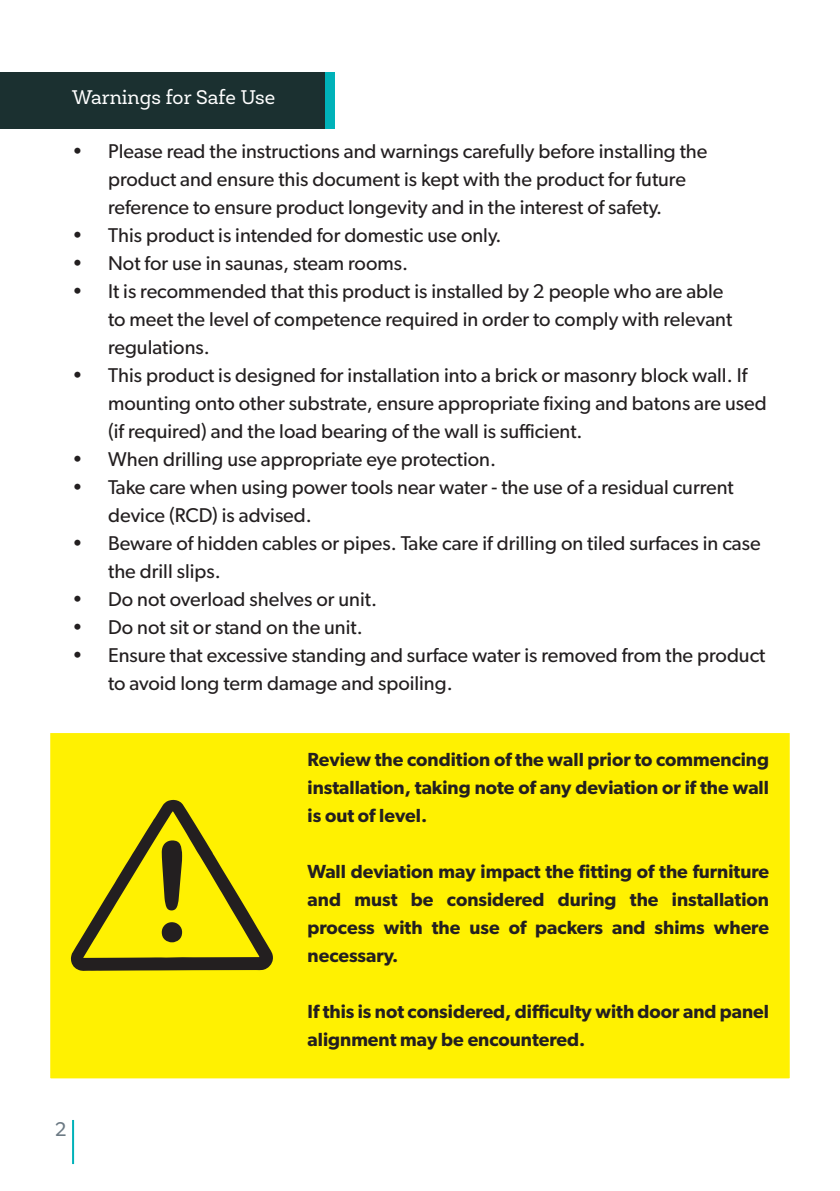
<style>
.page{position:relative;width:840px;height:1191px;background:#fff}
.page>*{position:absolute;margin:0;border:0;box-sizing:border-box;transform-origin:0 0}
.t1{font:20px/28px "Gibson";color:#231f20}
.HEADINGS{font:20px "Newslab";color:#fff}
.t2{font:20px "Gibson";color:#6c7a84}
.t3{font:600 19px/28px "Gibson";color:#231f20;text-align:justify}
</style>
<div class="page">
<hr style="left:72px;top:1120px;width:2px;height:44px;background:#00b2b9">
<div style="left:0;top:72px;width:325px;height:56px;background:#1b3030"></div>
<div style="left:325px;top:72px;width:9px;height:56px;background:#00b2b9"></div>
<div style="left:48px;top:731px;width:743px;height:349px;background:#fff101;border:2px solid #fff"></div>
<svg style="left:71px;top:800px;width:202px;height:170px"></svg>
<p class="HEADINGS" style="left:72px;top:85px;width:204px">Warnings for Safe Use</p>
<p class="t1" style="left:108px;top:136px;width:600px;text-indent:-36px">• Please read the instructions and warnings carefully before installing the product and ensure this document is kept with the product for future reference to ensure product longevity and in the interest of safety.</p>
<p class="t1" style="left:72px;top:220px;width:431px">• This product is intended for domestic use only.</p>
<p class="t1" style="left:72px;top:248px;width:337px">• Not for use in saunas, steam rooms.</p>
<p class="t1" style="left:108px;top:276px;width:625px;text-indent:-36px">• It is recommended that this product is installed by 2 people who are able to meet the level of competence required in order to comply with relevant regulations.</p>
<p class="t1" style="left:108px;top:360px;width:659px;text-indent:-36px">• This product is designed for installation into a brick or masonry block wall. If mounting onto other substrate, ensure appropriate fixing and batons are used (if required) and the load bearing of the wall is sufficient.</p>
<p class="t1" style="left:72px;top:444px;width:425px">• When drilling use appropriate eye protection.</p>
<p class="t1" style="left:108px;top:472px;width:626px;text-indent:-36px">• Take care when using power tools near water - the use of a residual current device (RCD) is advised.</p>
<p class="t1" style="left:108px;top:528px;width:653px;text-indent:-36px">• Beware of hidden cables or pipes. Take care if drilling on tiled surfaces in case the drill slips.</p>
<p class="t1" style="left:72px;top:584px;width:306px">• Do not overload shelves or unit.</p>
<p class="t1" style="left:72px;top:612px;width:292px">• Do not sit or stand on the unit.</p>
<p class="t1" style="left:108px;top:640px;width:658px;text-indent:-36px">• Ensure that excessive standing and surface water is removed from the product to avoid long term damage and spoiling.</p>
<p class="t3" style="left:307px;top:745px;width:462px">Review the condition of the wall prior to commencing installation, taking note of any deviation or if the wall is out of level.</p>
<p class="t2" style="left:55px;top:1117px;width:13px">2</p>
<p class="t3" style="left:307px;top:857px;width:462px">Wall deviation may impact the fitting of the furniture and must be considered during the installation process with the use of packers and shims where necessary.</p>
<p class="t3" style="left:307px;top:997px;width:462px">If this is not considered, difficulty with door and panel alignment may be encountered.</p>
</div>
